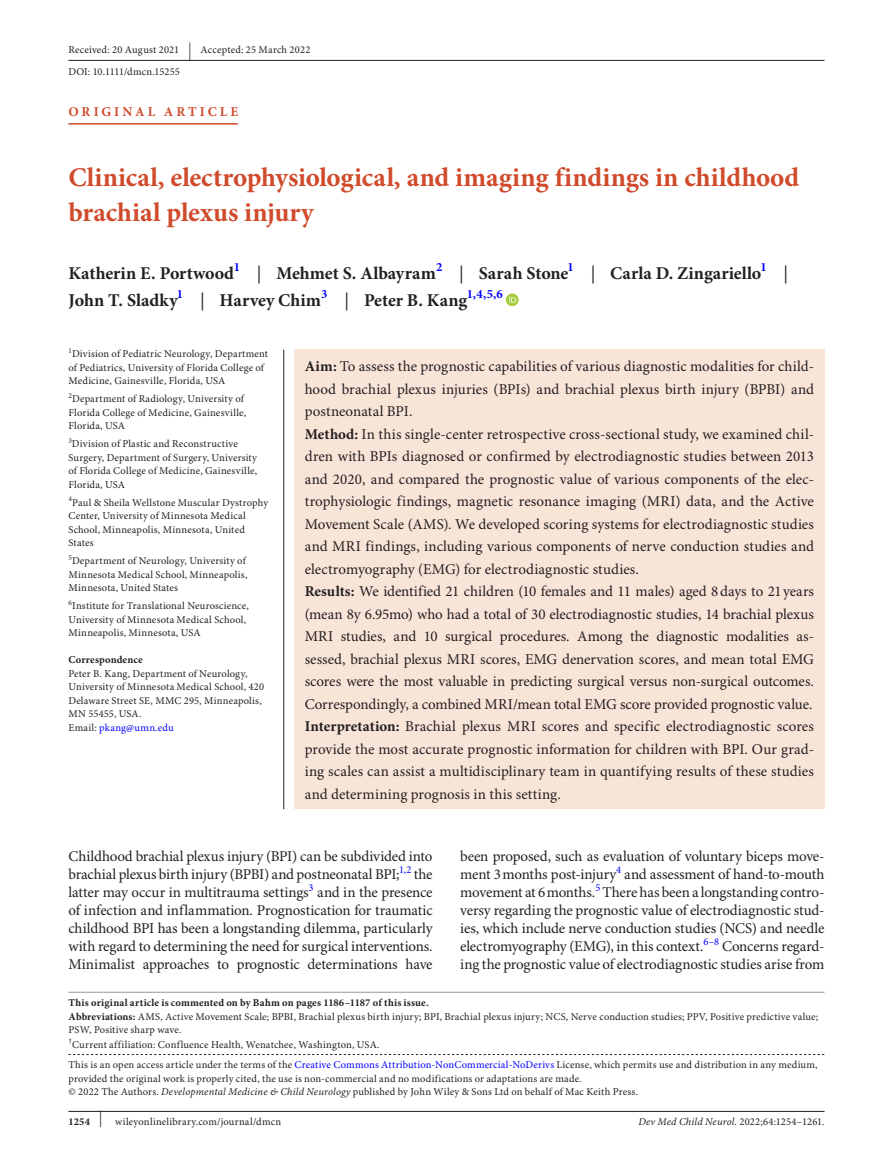
<style>
.page{position:relative;width:893px;height:1174px;background:#fff}
.page>*{position:absolute;margin:0;border:0;box-sizing:border-box;transform-origin:0 0}
.t1{font:700 27px/34.5px "Minion Pro";color:#d04a2b}
.t2{font:700 18px "Minion Pro";color:#231f20}
.t3{font:18px "Minion Pro";color:#231f20}
.t4{font:15px/22.5px "Minion Pro";color:#231f20}
.t5{font:15px "Minion Pro";letter-spacing:-.02em;color:#231f20}
.t6{font:700 13.5px "Minion Pro";letter-spacing:.225em;color:#d04a2b}
.t7{font:700 12.6px "Minion Pro";color:#00f}
.t8{font:10.5px/13.5px "Minion Pro";letter-spacing:.015em;color:#231f20}
.t9{font:700 10.5px "Minion Pro";letter-spacing:.01em;color:#231f20}
.t10{font:10.5px "Minion Pro";color:#00f}
.t11{font:7.35px "Minion Pro";color:#231f20}
.s1{font-size:18px}
.s2{font-weight:400}
.s3{color:#00f}
.s4{font-weight:700}
.s5{font-style:italic}
</style>
<div class="page">
<hr style="left:68px;top:1111px;width:756px;height:1px;background:#231f20">
<hr style="left:68px;top:123px;width:170px;height:2px;background:#d04a2b">
<svg style="left:506px;top:293px;width:13px;height:13px"></svg>
<svg style="left:509px;top:296px;width:7px;height:7px"></svg>
<hr style="left:68px;top:60px;width:756px;height:1px;background:#231f20">
<svg style="left:68px;top:1054px;width:756px;height:1px"></svg>
<hr style="left:68px;top:991px;width:756px;height:1px;background:#939598">
<div style="left:294px;top:350px;width:530px;height:459px;background:#f9e4d8"></div>
<hr style="left:283px;top:350px;width:1px;height:459px;background:#231f20">
<p class="t8" style="left:68px;top:39px;width:243px;line-height:21.9px">Received: 20 August 2021 <span class="s1">|</span> Accepted: 25 March 2022<br>DOI: 10.1111/dmcn.15255</p>
<p class="t6" style="left:69px;top:103px;width:171px">ORIGINAL ARTICLE</p>
<h1 class="t1" style="left:68px;top:161px;width:732px">Clinical, electrophysiological, and imaging findings in childhood brachial plexus injury</h1>
<p class="t2" style="left:68px;top:263px;width:167px">Katherin E. Portwood</p>
<p class="t7" style="left:234px;top:259px;width:8px">1</p>
<p class="t2" style="left:257px;top:263px;width:180px"><span class="s2">|</span> Mehmet S. Albayram</p>
<p class="t7" style="left:436px;top:259px;width:8px">2</p>
<p class="t2" style="left:459px;top:263px;width:111px"><span class="s2">|</span> Sarah Stone</p>
<p class="t7" style="left:568px;top:259px;width:8px">1</p>
<p class="t2" style="left:591px;top:263px;width:172px"><span class="s2">|</span> Carla D. Zingariello</p>
<p class="t7" style="left:760px;top:259px;width:8px">1</p>
<p class="t3" style="left:784px;top:263px;width:6px">|</p>
<p class="t2" style="left:68px;top:290px;width:111px">John T. Sladky</p>
<p class="t7" style="left:177px;top:286px;width:8px">1</p>
<p class="t2" style="left:200px;top:290px;width:123px"><span class="s2">|</span> Harvey Chim</p>
<p class="t7" style="left:321px;top:286px;width:8px">3</p>
<p class="t2" style="left:344px;top:290px;width:124px"><span class="s2">|</span> Peter B. Kang</p>
<p class="t7" style="left:467px;top:286px;width:37px">1,4,5,6</p>
<p class="t11" style="left:68px;top:346px;width:5px">1</p>
<p class="t8" style="left:68px;top:348px;width:201px;text-indent:4px">Division of Pediatric Neurology, Department of Pediatrics, University of Florida College of<br>Medicine, Gainesville, Florida, USA</p>
<p class="t11" style="left:68px;top:391px;width:5px">2</p>
<p class="t8" style="left:68px;top:393px;width:179px;text-indent:4px">Department of Radiology, University of<br>Florida College of Medicine, Gainesville,<br>Florida, USA</p>
<p class="t11" style="left:68px;top:436px;width:5px">3</p>
<p class="t8" style="left:68px;top:438px;width:190px;text-indent:4px">Division of Plastic and Reconstructive Surgery, Department of Surgery, University of Florida College of Medicine, Gainesville, Florida, USA</p>
<p class="t11" style="left:68px;top:494px;width:5px">4</p>
<p class="t8" style="left:68px;top:496px;width:201px;text-indent:4px">Paul &amp; Sheila Wellstone Muscular Dystrophy Center, University of Minnesota Medical School, Minneapolis, Minnesota, United States</p>
<p class="t11" style="left:68px;top:553px;width:5px">5</p>
<p class="t8" style="left:68px;top:555px;width:180px;text-indent:4px">Department of Neurology, University of<br>Minnesota Medical School, Minneapolis,<br>Minnesota, United States</p>
<p class="t11" style="left:68px;top:598px;width:5px">6</p>
<p class="t8" style="left:68px;top:600px;width:182px;text-indent:4px">Institute for Translational Neuroscience,<br>University of Minnesota Medical School,<br>Minneapolis, Minnesota, USA</p>
<p class="t9" style="left:68px;top:654px;width:76px">Correspondence</p>
<p class="t8" style="left:68px;top:667px;width:197px">Peter B. Kang, Department of Neurology,<br>University of Minnesota Medical School, 420<br>Delaware Street SE, MMC 295, Minneapolis,<br>MN 55455, USA.<br>Email: <span class="s3">pkang@umn.edu</span></p>
<p class="t4" style="left:305px;top:356px;width:511px"><span class="s4">Aim:</span> To assess the prognostic capabilities of various diagnostic modalities for child&shy;hood brachial plexus injuries (BPIs) and brachial plexus birth injury (BPBI) and postneonatal BPI.<br><span class="s4">Method:</span> In this single-center retrospective cross-sectional study, we examined chil&shy;dren with BPIs diagnosed or confirmed by electrodiagnostic studies between 2013 and 2020, and compared the prognostic value of various components of the elec&shy;trophysiologic findings, magnetic resonance imaging (MRI) data, and the Active Movement Scale (AMS). We developed scoring systems for electrodiagnostic studies and MRI findings, including various components of nerve conduction studies and electromyography (EMG) for electrodiagnostic studies.<br><span class="s4">Results:</span> We identified 21 children (10 females and 11 males) aged 8days to 21years (mean 8y 6.95mo) who had a total of 30 electrodiagnostic studies, 14 brachial plexus MRI studies, and 10 surgical procedures. Among the diagnostic modalities as&shy;sessed, brachial plexus MRI scores, EMG denervation scores, and mean total EMG scores were the most valuable in predicting surgical versus non-surgical outcomes.<br>Correspondingly, a combined MRI/mean total EMG score provided prognostic value.<br><span class="s4">Interpretation:</span> Brachial plexus MRI scores and specific electrodiagnostic scores provide the most accurate prognostic information for children with BPI. Our grad&shy;ing scales can assist a multidisciplinary team in quantifying results of these studies and determining prognosis in this setting.</p>
<p class="t4" style="left:68px;top:848px;width:366px;line-height:18px">Childhood brachial plexus injury (BPI) can be subdivided into brachial plexus birth injury (BPBI) and postneonatal BPI;</p>
<p class="t10" style="left:399px;top:863px;width:14px">1,2</p>
<p class="t4" style="left:414px;top:864px;width:20px">the</p>
<p class="t4" style="left:68px;top:882px;width:242px">latter may occur in multitrauma settings</p>
<p class="t10" style="left:309px;top:881px;width:7px">3</p>
<p class="t4" style="left:68px;top:884px;width:366px;line-height:18px;text-align:justify;text-indent:249px">and in the presence of infection and inflammation. Prognostication for traumatic childhood BPI has been a longstanding dilemma, particularly with regard to determining the need for surgical interventions.<br>Minimalist approaches to prognostic determinations have</p>
<p class="t4" style="left:460px;top:848px;width:366px;line-height:18px">been proposed, such as evaluation of voluntary biceps move&shy;ment 3months post-injury</p>
<p class="t10" style="left:616px;top:863px;width:7px">4</p>
<p class="t4" style="left:624px;top:864px;width:202px">and assessment of hand-to-mouth</p>
<p class="t5" style="left:460px;top:883px;width:136px">movement at 6months.</p>
<p class="t10" style="left:595px;top:881px;width:7px">5</p>
<p class="t4" style="left:460px;top:884px;width:366px;line-height:18px;text-align:justify;text-indent:142px">There has been a longstanding contro&shy;versy regarding the prognostic value of electrodiagnostic stud&shy;ies, which include nerve conduction studies (NCS) and needle electromyography (EMG), in this context.</p>
<p class="t10" style="left:703px;top:935px;width:18px">6–8</p>
<p class="t4" style="left:460px;top:938px;width:366px;line-height:18px;text-align:right">Concerns regard-<br>ing the prognostic value of electrodiagnostic studies arise from</p>
<p class="t8" style="left:68px;top:996px;width:751px"><span class="s4">This original article is commented on by Bahm on pages 1186–1187 of this issue.<br>Abbreviations:</span> AMS, Active Movement Scale; BPBI, Brachial plexus birth injury; BPI, Brachial plexus injury; NCS, Nerve conduction studies; PPV, Positive predictive value;<br>PSW, Positive sharp wave.</p>
<p class="t11" style="left:68px;top:1036px;width:5px">†</p>
<p class="t8" style="left:72px;top:1038px;width:309px">Current affiliation: Confluence Health, Wenatchee, Washington, USA.</p>
<p class="t8" style="left:68px;top:1058px;width:751px">This is an open access article under the terms of the <span class="s3">Creative Commons Attribution-NonCommercial-NoDerivs</span> License, which permits use and distribution in any medium, provided the original work is properly cited, the use is non-commercial and no modifications or adaptations are made.<br>© 2022 The Authors. <span class="s5">Developmental Medicine &amp; Child Neurology</span> published by John Wiley &amp; Sons Ltd on behalf of Mac Keith Press.</p>
<p class="t8" style="left:68px;top:1115px;width:214px"><span class="s4">1254</span> <sup>|</sup> wileyonlinelibrary.com/journal/dmcn</p>
<p class="t8" style="left:638px;top:1115px;width:188px"><span class="s5">Dev Med Child Neurol</span>. 2022;64:1254–1261.</p>
</div>
